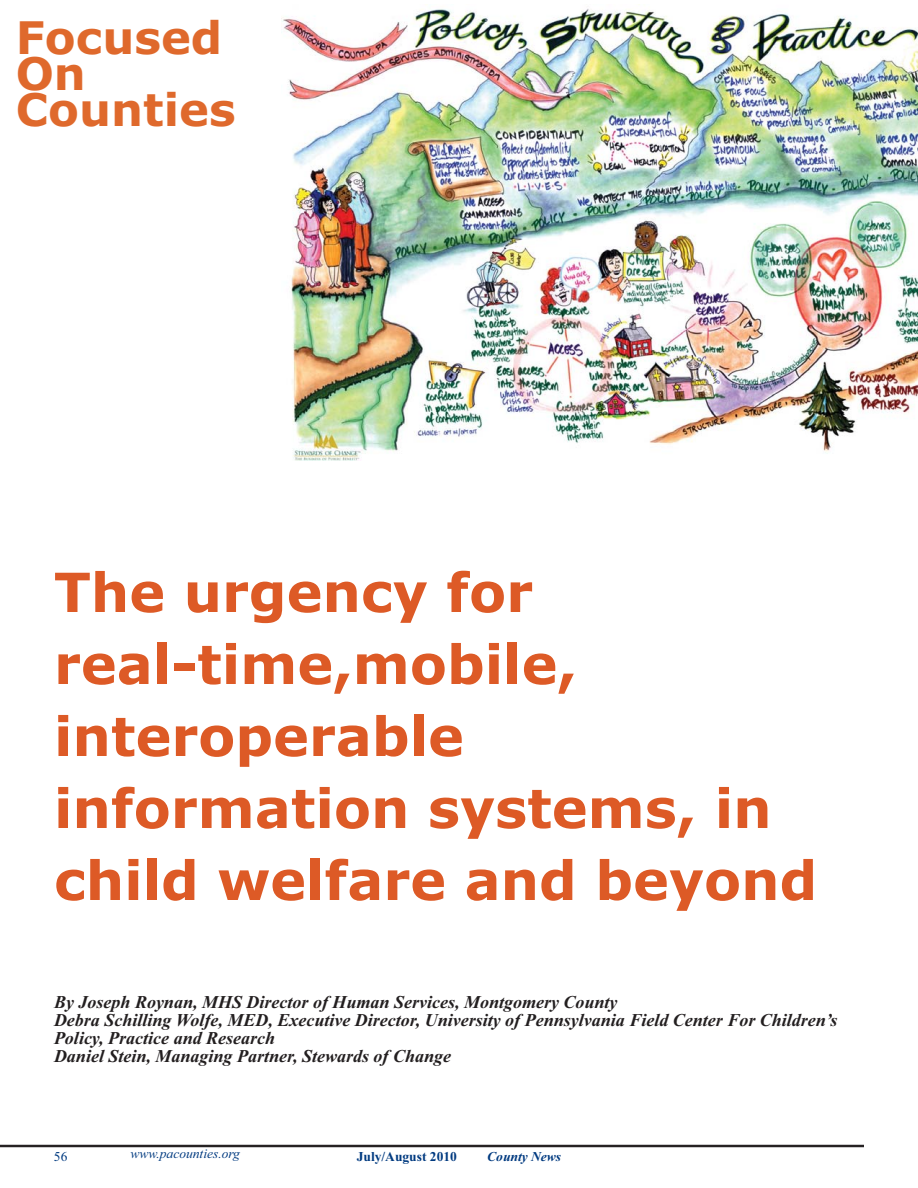
<style>
.page{position:relative;width:918px;height:1188px;background:#fff}
.page>*{position:absolute;margin:0;border:0;box-sizing:border-box;transform-origin:0 0}
.t1{font:700 54px/72px "Verdana";color:#dd5a26}
.t2{font:700 45px/36px "Verdana";color:#df692c}
.t3{font:italic 700 18px/18px "Times New Roman";color:#231f20}
.t4{font:italic 13.5px "Times New Roman";color:#003a80}
.t5{font:700 13.5px "Times New Roman";color:#003a80}
.t6{font:italic 700 13.5px "Times New Roman";color:#003a80}
.t7{font:13.5px "Times New Roman";color:#003a80}
</style>
<div class="page">
<img style="left:281px;top:9px;width:637px;height:452px">
<hr style="left:0;top:1145px;width:864px;height:1px;background:#231f20">
<hr style="left:0;top:1146px;width:864px;height:1px;background:#231f20">
<h2 class="t2" style="left:16px;top:24px;width:222px">Focused<br>On<br>Counties</h2>
<h1 class="t1" style="left:54px;top:561px;width:765px">The urgency for real-time,mobile, interoperable information systems, in child welfare and beyond</h1>
<p class="t3" style="left:54px;top:995px;width:785px">By Joseph Roynan, MHS Director of Human Services, Montgomery County<br>Debra Schilling Wolfe, MED, Executive Director, University of Pennsylvania Field Center For Children’s Policy, Practice and Research<br>Daniel Stein, Managing Partner, Stewards of Change</p>
<p class="t7" style="left:54px;top:1151px;width:15px">56</p>
<p class="t4" style="left:130px;top:1149px;width:111px">www.pacounties.org</p>
<p class="t5" style="left:357px;top:1152px;width:102px">July/August 2010</p>
<p class="t6" style="left:487px;top:1152px;width:75px">County News</p>
</div>
